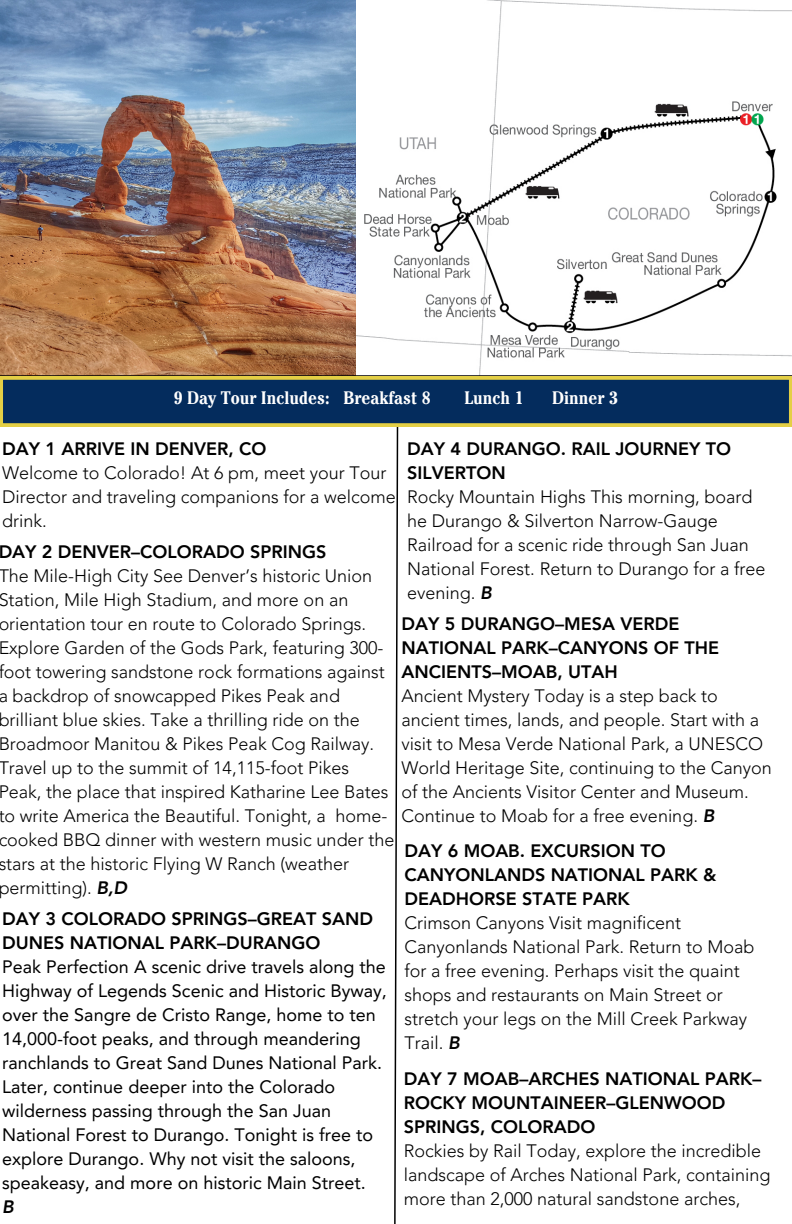
<style>
.page{position:relative;width:792px;height:1224px;background:#fff}
.page>*{position:absolute;margin:0;border:0;box-sizing:border-box;transform-origin:0 0}
.t1{font:300 18px/24px "Avenir LT Pro";color:#000}
.t2{font:18px/24px "Avenir LT Pro";color:#000}
.t3{font:800 18px/24px "Avenir LT Pro";color:#000}
.t4{font:700 condensed 18px "Cheltenham Pro";color:#fff}
.t5{font:italic 800 18px "Avenir LT Pro";color:#000}
.s1{font-weight:800;font-style:italic}
</style>
<div class="page">
<img style="left:0;top:0;width:792px;height:375px">
<hr style="left:0;top:375px;width:792px;height:2px;background:#000">
<svg style="left:393px;top:426px;width:6px;height:798px"></svg>
<svg style="left:0;top:377px;width:792px;height:49px;background:#1f4059"></svg>
<p class="t4" style="left:174px;top:391px;width:157px">9 Day Tour Includes:</p>
<p class="t4" style="left:344px;top:391px;width:89px">Breakfast 8</p>
<p class="t4" style="left:464px;top:391px;width:61px">Lunch 1</p>
<p class="t4" style="left:552px;top:391px;width:67px">Dinner 3</p>
<p class="t3" style="left:2px;top:439px;width:266px">DAY 1 ARRIVE IN DENVER, CO</p>
<p class="t1" style="left:2px;top:463px;width:395px">Welcome to Colorado! At 6 pm, meet your Tour<br>Director and traveling companions for a welcome drink.</p>
<p class="t3" style="left:-2px;top:542px;width:329px">DAY 2 DENVER–COLORADO SPRINGS</p>
<p class="t1" style="left:-2px;top:566px;width:397px">The Mile-High City See Denver’s historic Union Station, Mile High Stadium, and more on an orientation tour en route to Colorado Springs.<br>Explore Garden of the Gods Park, featuring 300- foot towering sandstone rock formations against a backdrop of snowcapped Pikes Peak and brilliant blue skies. Take a thrilling ride on the Broadmoor Manitou &amp; Pikes Peak Cog Railway.<br>Travel up to the summit of 14,115-foot Pikes Peak, the place that inspired Katharine Lee Bates to write America the Beautiful. Tonight, a home&shy;cooked BBQ dinner with western music under the stars at the historic Flying W Ranch (weather permitting). <span class="s1">B,D</span></p>
<p class="t3" style="left:407px;top:439px;width:325px">DAY 4 DURANGO. RAIL JOURNEY TO<br>SILVERTON</p>
<p class="t1" style="left:407px;top:487px;width:360px">Rocky Mountain Highs This morning, board he Durango &amp; Silverton Narrow-Gauge Railroad for a scenic ride through San Juan National Forest. Return to Durango for a free evening. <span class="s1">B</span></p>
<p class="t3" style="left:401px;top:613px;width:319px">DAY 5 DURANGO–MESA VERDE<br>NATIONAL PARK–CANYONS OF THE<br>ANCIENTS–MOAB, UTAH</p>
<p class="t1" style="left:401px;top:685px;width:372px">Ancient Mystery Today is a step back to ancient times, lands, and people. Start with a visit to Mesa Verde National Park, a UNESCO World Heritage Site, continuing to the Canyon of the Ancients Visitor Center and Museum.<br>Continue to Moab for a free evening. <span class="s1">B</span></p>
<p class="t3" style="left:404px;top:841px;width:314px">DAY 6 MOAB. EXCURSION TO<br>CANYONLANDS NATIONAL PARK &amp;<br>DEADHORSE STATE PARK</p>
<p class="t1" style="left:404px;top:913px;width:352px">Crimson Canyons Visit magnificent Canyonlands National Park. Return to Moab for a free evening. Perhaps visit the quaint shops and restaurants on Main Street or stretch your legs on the Mill Creek Parkway Trail. <span class="s1">B</span></p>
<p class="t3" style="left:2px;top:908px;width:372px">DAY 3 COLORADO SPRINGS–GREAT SAND<br>DUNES NATIONAL PARK–DURANGO</p>
<p class="t2" style="left:2px;top:956px;width:386px">Peak Perfection A scenic drive travels along the Highway of Legends Scenic and Historic Byway, over the Sangre de Cristo Range, home to ten 14,000-foot peaks, and through meandering ranchlands to Great Sand Dunes National Park.<br>Later, continue deeper into the Colorado wilderness passing through the San Juan National Forest to Durango. Tonight is free to explore Durango. Why not visit the saloons, speakeasy, and more on historic Main Street.</p>
<p class="t5" style="left:2px;top:1199px;width:13px">B</p>
<p class="t3" style="left:404px;top:1068px;width:359px">DAY 7 MOAB–ARCHES NATIONAL PARK–<br>ROCKY MOUNTAINEER–GLENWOOD<br>SPRINGS, COLORADO</p>
<p class="t1" style="left:404px;top:1140px;width:368px">Rockies by Rail Today, explore the incredible landscape of Arches National Park, containing more than 2,000 natural sandstone arches,</p>
</div>
